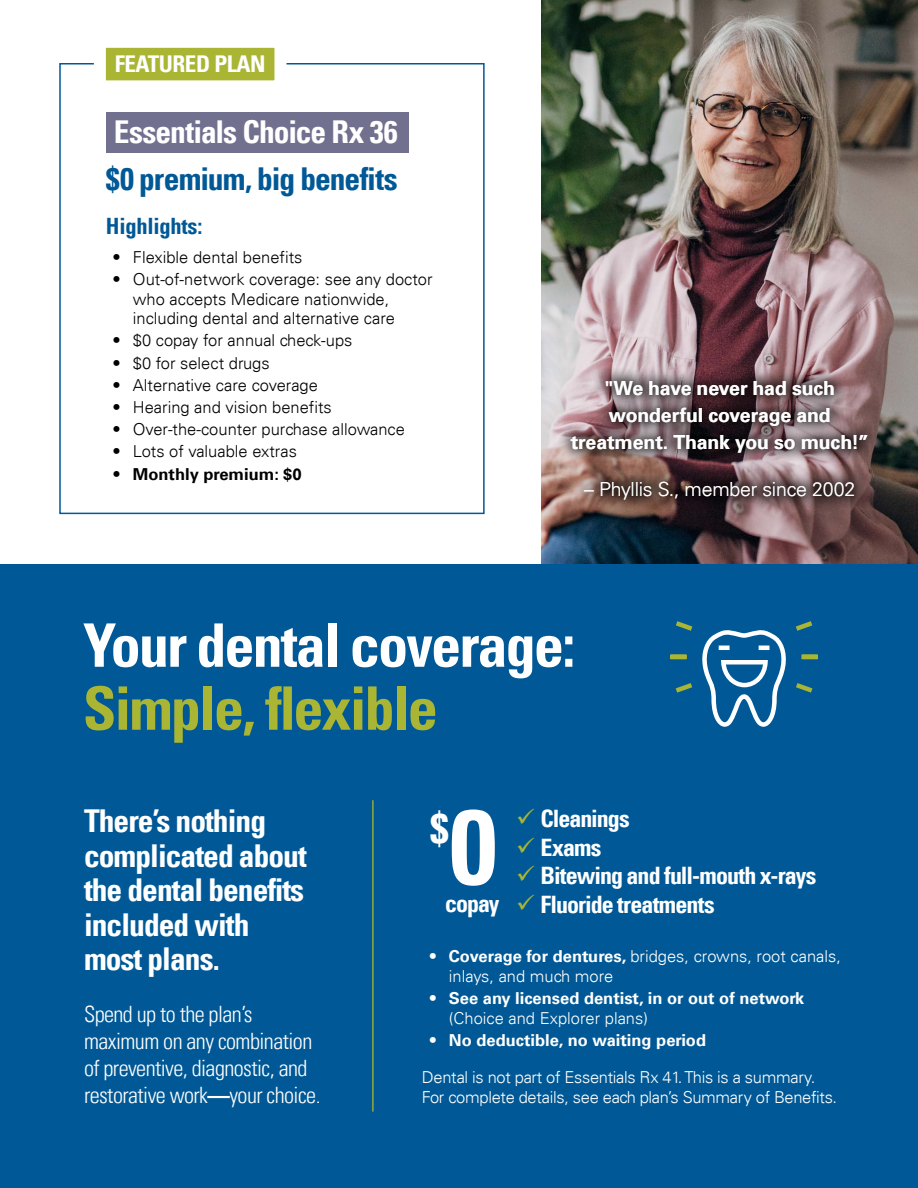
<style>
.page{position:relative;width:918px;height:1188px;background:#fff}
.page>*{position:absolute;margin:0;border:0;box-sizing:border-box;transform-origin:0 0}
.t1{font:700 condensed 106.5px "Univers LT";color:#fff}
.t2{font:700 condensed 60px "Univers LT";letter-spacing:-.03em;color:#fff}
.t3{font:700 condensed 60px "Univers LT";letter-spacing:-.03em;color:#a9b533}
.t4{font:700 condensed 42px "Univers LT";color:#fff}
.t5{font:700 condensed 31.5px/34.5px "Univers LT";letter-spacing:-.03em;color:#fff}
.t6{font:700 condensed 31.5px "Univers LT";letter-spacing:-.03em;color:#005996}
.t7{font:700 condensed 24px/28.8px "Univers LT";letter-spacing:-.04em;color:#fff}
.t8{font:700 condensed 23.1px "Univers LT";letter-spacing:-.02em;color:#fff}
.t9{font:300 condensed 22.5px/27px "Univers LT";letter-spacing:-.025em;color:#fff}
.t10{font:700 condensed 22.5px "Univers LT";letter-spacing:-.01em;color:#005996}
.t11{font:700 19.5px/27px "Univers LT";letter-spacing:-.01em;color:#fff;text-align:center}
.t12{font:300 19.5px "Univers LT";letter-spacing:-.01em;color:#fff}
.t13{font:300 16.5px/19.5px "Univers LT";color:#000}
.t14{font:300 16.5px/19.5px "Univers LT";letter-spacing:-.02em;color:#fff}
.t15{font:700 16.5px/19.5px "Univers LT";color:#fff}
.t16{font:300 16.5px/19.5px "Univers LT";color:#fff}
.t17{font:700 16.5px "Univers LT";color:#000}
.s1{font-weight:300}
.s2{font-weight:700}
</style>
<div class="page">
<img style="left:542px;top:0;width:376px;height:565px">
<div style="left:557px;top:367px;width:324px;height:146px;background:#000;opacity:.55"></div>
<div style="left:59px;top:63px;width:426px;height:451px;border:2px solid #005996"></div>
<svg style="left:88px;top:47px;width:204px;height:34px"></svg>
<div style="left:106px;top:112px;width:303px;height:40px;background:#72708f"></div>
<div style="left:0;top:565px;width:918px;height:623px;background:#005996"></div>
<hr style="left:372px;top:800px;width:2px;height:312px;background:#a9b533">
<svg style="left:670px;top:621px;width:148px;height:106px"></svg>
<h3 class="t8" style="left:115px;top:50px;width:152px">FEATURED PLAN</h3>
<h3 class="t5" style="left:114px;top:115px;width:286px">Essentials Choice Rx 36</h3>
<h3 class="t6" style="left:106px;top:159px;width:293px">$0 premium, big benefits</h3>
<h3 class="t10" style="left:106px;top:212px;width:98px">Highlights:</h3>
<p class="t13" style="left:113px;top:247px;width:191px">• Flexible dental benefits</p>
<p class="t13" style="left:133px;top:270px;width:301px;text-indent:-20px">• Out-of-network coverage: see any doctor who accepts Medicare nationwide, including dental and alternative care</p>
<p class="t13" style="left:113px;top:331px;width:241px">• $0 copay for annual check-ups</p>
<p class="t13" style="left:113px;top:353px;width:159px">• $0 for select drugs</p>
<p class="t13" style="left:113px;top:375px;width:207px">• Alternative care coverage</p>
<p class="t13" style="left:113px;top:397px;width:221px">• Hearing and vision benefits</p>
<p class="t13" style="left:113px;top:420px;width:294px">• Over-the-counter purchase allowance</p>
<p class="t13" style="left:113px;top:442px;width:186px">• Lots of valuable extras</p>
<p class="t17" style="left:113px;top:464px;width:190px"><span class="s1">•</span> Monthly premium: $0</p>
<p class="t11" style="left:571px;top:375px;width:300px">"We have never had such wonderful coverage and treatment. Thank you so much!”</p>
<p class="t12" style="left:584px;top:478px;width:273px">– Phyllis S., member since 2002</p>
<h2 class="t2" style="left:83px;top:609px;width:494px">Your dental coverage:</h2>
<h2 class="t3" style="left:83px;top:672px;width:356px">Simple, flexible</h2>
<h3 class="t5" style="left:84px;top:804px;width:224px">There’s nothing complicated about the dental benefits included with most plans.</h3>
<h3 class="t9" style="left:84px;top:1001px;width:238px">Spend up to the plan’s maximum on any combination of preventive, diagnostic, and restorative work<span class="s2">—</span>your choice.</h3>
<h3 class="t7" style="left:541px;top:804px;width:277px">Cleanings<br>Exams<br>Bitewing and full-mouth x-rays<br>Fluoride treatments</h3>
<p class="t16" style="left:449px;top:947px;width:394px;text-indent:-20px">• <span class="s2">Coverage for dentures,</span> bridges, crowns, root canals, inlays, and much more</p>
<p class="t15" style="left:449px;top:989px;width:357px;text-indent:-20px"><span class="s1">•</span> See any licensed dentist, in or out of network <span class="s1">(Choice and Explorer plans)</span></p>
<p class="t15" style="left:429px;top:1030px;width:279px"><span class="s1">•</span> No deductible, no waiting period</p>
<p class="t14" style="left:422px;top:1067px;width:417px">Dental is not part of Essentials Rx 41. This is a summary.<br>For complete details, see each plan’s Summary of Benefits.</p>
<h3 class="t4" style="left:430px;top:802px;width:20px">$</h3>
<h1 class="t1" style="left:450px;top:782px;width:49px">0</h1>
<h3 class="t7" style="left:445px;top:889px;width:56px">copay</h3>
</div>
